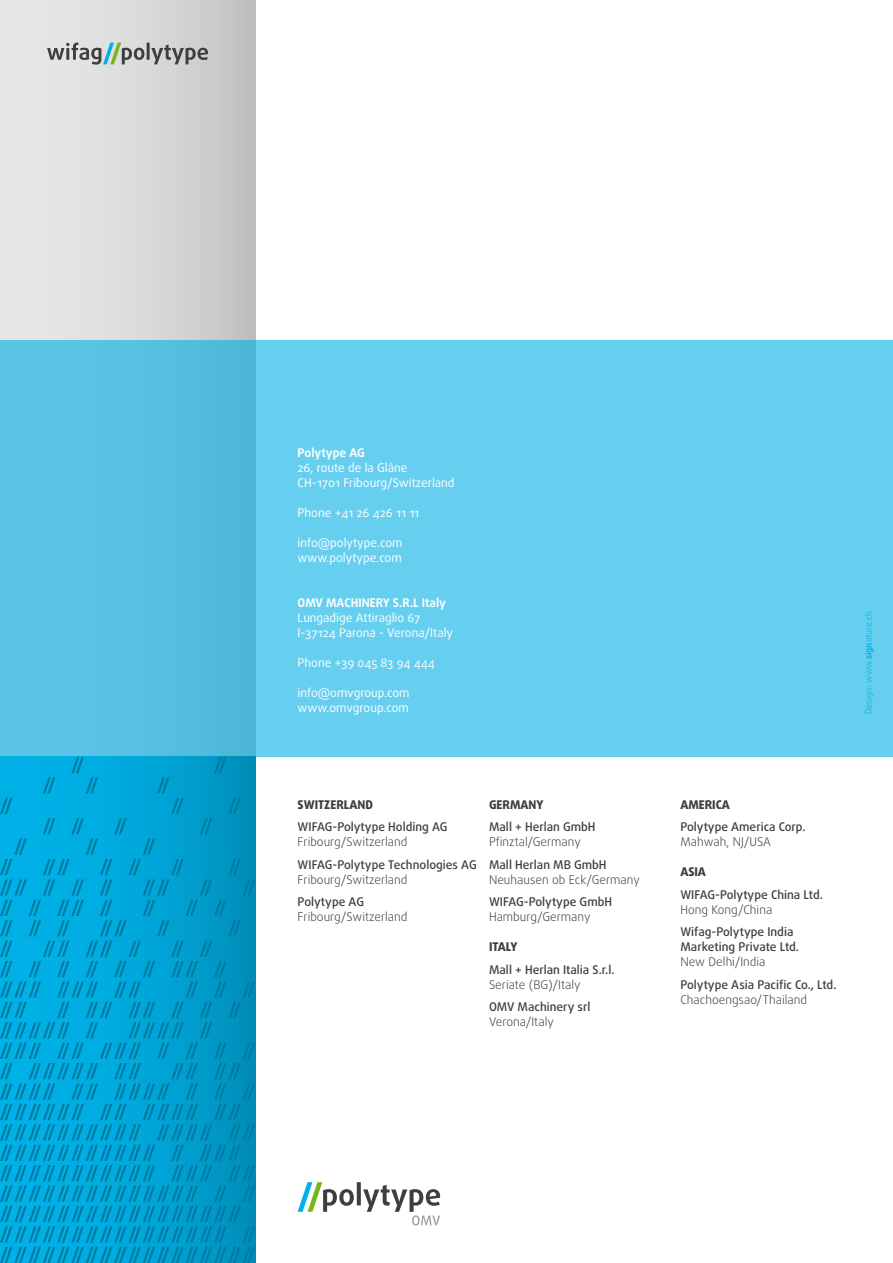
<style>
.page{position:relative;width:893px;height:1263px;background:#fff}
.page>*{position:absolute;margin:0;border:0;box-sizing:border-box;transform-origin:0 0}
.t1{font:500 12px/15px "Daxline Pro";color:#3e3d40}
.t2{font:300 12px "Daxline Pro";color:#3e3d40}
.t3{font:12px/15px "Daxline Pro";color:#fff}
.t4{font:800 12px "Daxline Pro";color:#3e3d40}
.t5{font:700 12px "Daxline Pro";color:#fff}
.t6{font:300 9px "Daxline Pro";color:#00b0e6}
.s1{font-weight:700}
</style>
<div class="page">
<svg style="left:298px;top:1182px;width:142px;height:43px"></svg>
<div style="left:0;top:0;width:255px;height:757px;background:linear-gradient(to right,#eceded,#c5c6c7)"></div>
<svg style="left:0;top:340px;width:893px;height:417px;background:#61caeb"></svg>
<svg style="left:0;top:757px;width:255px;height:506px;background:#009ecf"></svg>
<svg style="left:47px;top:43px;width:161px;height:22px;background:#a7acac"></svg>
<p class="t5" style="left:298px;top:445px;width:69px">Polytype AG</p>
<p class="t3" style="left:298px;top:461px;width:158px">26, route de la Glâne<br>CH-1701 Fribourg/Switzerland</p>
<p class="t3" style="left:298px;top:506px;width:123px">Phone +41 26 426 11 11</p>
<p class="t3" style="left:298px;top:536px;width:106px">info@polytype.com www.polytype.com</p>
<p class="t5" style="left:298px;top:595px;width:150px">OMV MACHINERY S.R.L Italy</p>
<p class="t3" style="left:298px;top:611px;width:157px">Lungadige Attiraglio 67<br>I-37124 Parona - Verona/Italy</p>
<p class="t3" style="left:298px;top:656px;width:139px">Phone +39 045 83 94 444</p>
<p class="t3" style="left:298px;top:686px;width:113px">info@omvgroup.com www.omvgroup.com</p>
<p class="t4" style="left:298px;top:796px;width:77px">SWITZERLAND</p>
<p class="t1" style="left:298px;top:820px;width:151px">WIFAG-Polytype Holding AG</p>
<p class="t2" style="left:298px;top:834px;width:111px">Fribourg/Switzerland</p>
<p class="t1" style="left:298px;top:857px;width:181px">WIFAG-Polytype Technologies AG</p>
<p class="t2" style="left:298px;top:871px;width:111px">Fribourg/Switzerland</p>
<p class="t1" style="left:298px;top:895px;width:68px">Polytype AG</p>
<p class="t2" style="left:298px;top:909px;width:111px">Fribourg/Switzerland</p>
<p class="t4" style="left:489px;top:796px;width:56px">GERMANY</p>
<p class="t1" style="left:489px;top:820px;width:108px">Mall + Herlan GmbH</p>
<p class="t2" style="left:489px;top:834px;width:93px">Pfinztal/Germany</p>
<p class="t1" style="left:489px;top:857px;width:119px">Mall Herlan MB GmbH</p>
<p class="t2" style="left:489px;top:871px;width:152px">Neuhausen ob Eck/Germany</p>
<p class="t1" style="left:489px;top:895px;width:125px">WIFAG-Polytype GmbH</p>
<p class="t2" style="left:489px;top:909px;width:103px">Hamburg/Germany</p>
<p class="t4" style="left:489px;top:939px;width:30px">ITALY</p>
<p class="t1" style="left:489px;top:962px;width:127px">Mall + Herlan Italia S.r.l.</p>
<p class="t2" style="left:489px;top:976px;width:93px">Seriate (BG)/Italy</p>
<p class="t1" style="left:489px;top:1000px;width:103px">OMV Machinery srl</p>
<p class="t2" style="left:489px;top:1014px;width:66px">Verona/Italy</p>
<p class="t6" style="left:862px;top:714px;width:105px;rotate:-90deg">Design: www.<span class="s1">sign</span>ature.ch</p>
<p class="t4" style="left:680px;top:796px;width:51px">AMERICA</p>
<p class="t1" style="left:680px;top:820px;width:127px">Polytype America Corp.</p>
<p class="t2" style="left:680px;top:834px;width:92px">Mahwah, NJ/USA</p>
<p class="t4" style="left:680px;top:864px;width:27px">ASIA</p>
<p class="t1" style="left:680px;top:887px;width:144px">WIFAG-Polytype China Ltd.</p>
<p class="t2" style="left:680px;top:901px;width:93px">Hong Kong/China</p>
<p class="t1" style="left:680px;top:925px;width:120px">Wifag-Polytype India<br>Marketing Private Ltd.</p>
<p class="t2" style="left:680px;top:954px;width:87px">New Delhi/India</p>
<p class="t1" style="left:680px;top:977px;width:158px">Polytype Asia Pacific Co., Ltd.</p>
<p class="t2" style="left:680px;top:991px;width:128px">Chachoengsao/Thailand</p>
</div>
